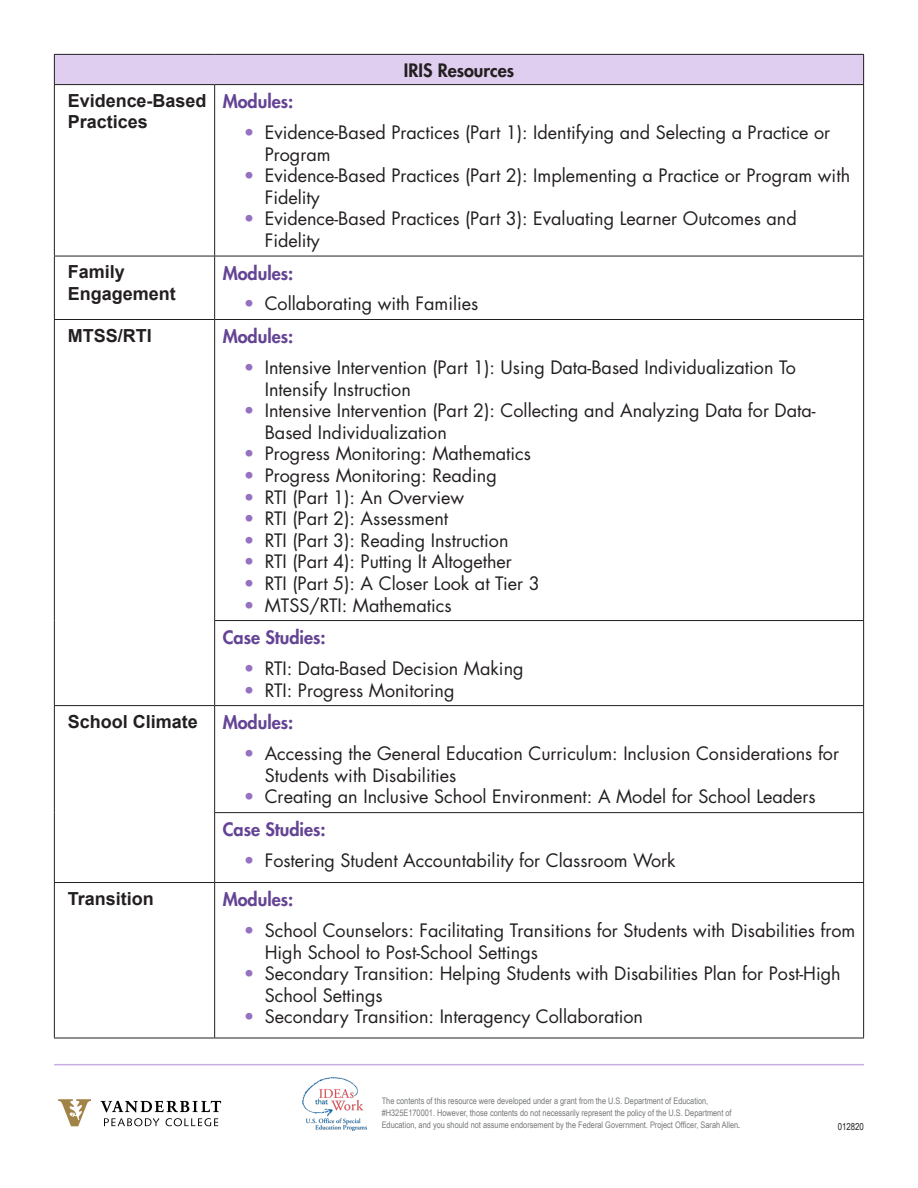
<style>
.page{position:relative;width:918px;height:1188px;background:#fff}
.page>*{position:absolute;margin:0;border:0;box-sizing:border-box;transform-origin:0 0}
.t1{font:18px/21.6px "Futura Std";color:#231f20}
.t2{font:700 18px/21.6px "Arial";color:#231f20}
.Cell_Headers{font:800 18px "Futura Std";color:#644494}
.Column_Headers{font:800 18px "Futura Std";color:#231f20}
.Paragraph_Body{font:9.6px "Arial Narrow";color:#231f20}
.Paragraph_Body-2{font:9px/12px "Arial Narrow";color:#76787b}
.s1{color:#9670c1}
.s2{font-style:italic;color:#231f20}
</style>
<div class="page">
<div style="left:54px;top:54px;width:810px;height:31px;background:#dfceef"></div>
<hr style="left:54px;top:54px;width:161px;height:1px;background:#231f20">
<svg style="left:54px;top:55px;width:1px;height:29px"></svg>
<hr style="left:215px;top:54px;width:649px;height:1px;background:#231f20">
<svg style="left:863px;top:55px;width:1px;height:29px"></svg>
<hr style="left:54px;top:84px;width:161px;height:1px;background:#231f20">
<hr style="left:54px;top:85px;width:1px;height:171px;background:#231f20">
<hr style="left:215px;top:84px;width:649px;height:1px;background:#231f20">
<hr style="left:214px;top:85px;width:1px;height:171px;background:#231f20">
<hr style="left:863px;top:85px;width:1px;height:171px;background:#231f20">
<hr style="left:54px;top:256px;width:161px;height:1px;background:#231f20">
<hr style="left:54px;top:256px;width:1px;height:63px;background:#231f20">
<hr style="left:215px;top:256px;width:649px;height:1px;background:#231f20">
<hr style="left:214px;top:256px;width:1px;height:63px;background:#231f20">
<hr style="left:863px;top:256px;width:1px;height:63px;background:#231f20">
<hr style="left:54px;top:319px;width:161px;height:1px;background:#231f20">
<hr style="left:54px;top:320px;width:1px;height:301px;background:#231f20">
<hr style="left:215px;top:319px;width:649px;height:1px;background:#231f20">
<hr style="left:214px;top:320px;width:1px;height:300px;background:#231f20">
<hr style="left:863px;top:320px;width:1px;height:300px;background:#231f20">
<hr style="left:54px;top:621px;width:1px;height:84px;background:#231f20">
<hr style="left:214px;top:620px;width:650px;height:1px;background:#231f20">
<hr style="left:214px;top:621px;width:1px;height:84px;background:#231f20">
<hr style="left:863px;top:621px;width:1px;height:84px;background:#231f20">
<hr style="left:54px;top:705px;width:161px;height:1px;background:#231f20">
<hr style="left:54px;top:706px;width:1px;height:107px;background:#231f20">
<hr style="left:215px;top:705px;width:649px;height:1px;background:#231f20">
<hr style="left:214px;top:706px;width:1px;height:106px;background:#231f20">
<hr style="left:863px;top:706px;width:1px;height:106px;background:#231f20">
<hr style="left:54px;top:813px;width:1px;height:69px;background:#231f20">
<hr style="left:214px;top:812px;width:650px;height:1px;background:#231f20">
<hr style="left:214px;top:813px;width:1px;height:69px;background:#231f20">
<hr style="left:863px;top:813px;width:1px;height:69px;background:#231f20">
<hr style="left:54px;top:882px;width:161px;height:1px;background:#231f20">
<hr style="left:54px;top:883px;width:1px;height:155px;background:#231f20">
<hr style="left:215px;top:882px;width:649px;height:1px;background:#231f20">
<hr style="left:214px;top:883px;width:1px;height:155px;background:#231f20">
<hr style="left:863px;top:883px;width:1px;height:155px;background:#231f20">
<hr style="left:54px;top:1038px;width:161px;height:1px;background:#231f20">
<hr style="left:215px;top:1038px;width:649px;height:1px;background:#231f20">
<hr style="left:54px;top:1064px;width:810px;height:1px;background:#caaee5">
<img style="left:302px;top:1077px;width:65px;height:54px">
<svg style="left:58px;top:1099px;width:33px;height:27px"></svg>
<svg style="left:101px;top:1101px;width:120px;height:11px"></svg>
<svg style="left:104px;top:1118px;width:55px;height:8px"></svg>
<svg style="left:166px;top:1118px;width:52px;height:8px"></svg>
<p class="Column_Headers" style="left:404px;top:59px;width:112px">IRIS Resources</p>
<p class="t2" style="left:68px;top:90px;width:140px">Evidence-Based<br>Practices</p>
<p class="Cell_Headers" style="left:223px;top:90px;width:72px">Modules:</p>
<p class="t1" style="left:265px;top:122px;width:567px;text-indent:-21px"><span class="s1">•</span> Evidence-Based Practices (Part 1): Identifying and Selecting a Practice or<br>Program</p>
<p class="t1" style="left:265px;top:165px;width:587px;text-indent:-21px"><span class="s1">•</span> Evidence-Based Practices (Part 2): Implementing a Practice or Program with<br>Fidelity</p>
<p class="t1" style="left:265px;top:208px;width:534px;text-indent:-21px"><span class="s1">•</span> Evidence-Based Practices (Part 3): Evaluating Learner Outcomes and<br>Fidelity</p>
<p class="t2" style="left:68px;top:262px;width:110px">Family<br>Engagement</p>
<p class="Cell_Headers" style="left:223px;top:262px;width:72px">Modules:</p>
<p class="t1" style="left:244px;top:293px;width:236px"><span class="s1">•</span> Collaborating with Families</p>
<p class="t2" style="left:68px;top:325px;width:86px">MTSS/RTI</p>
<p class="Cell_Headers" style="left:223px;top:325px;width:72px">Modules:</p>
<p class="t1" style="left:265px;top:357px;width:533px;text-indent:-21px"><span class="s1">•</span> Intensive Intervention (Part 1): Using Data-Based Individualization To<br>Intensify Instruction</p>
<p class="t1" style="left:265px;top:400px;width:552px;text-indent:-21px"><span class="s1">•</span> Intensive Intervention (Part 2): Collecting and Analyzing Data for Data-<br>Based Individualization</p>
<p class="t1" style="left:244px;top:443px;width:289px"><span class="s1">•</span> Progress Monitoring: Mathematics</p>
<p class="t1" style="left:244px;top:465px;width:255px"><span class="s1">•</span> Progress Monitoring: Reading</p>
<p class="t1" style="left:244px;top:486px;width:222px"><span class="s1">•</span> RTI (Part 1): An Overview</p>
<p class="t1" style="left:244px;top:508px;width:206px"><span class="s1">•</span> RTI (Part 2): Assessment</p>
<p class="t1" style="left:244px;top:530px;width:266px"><span class="s1">•</span> RTI (Part 3): Reading Instruction</p>
<p class="t1" style="left:244px;top:551px;width:270px"><span class="s1">•</span> RTI (Part 4): Putting It Altogether</p>
<p class="t1" style="left:244px;top:573px;width:298px"><span class="s1">•</span> RTI (Part 5): A Closer Look at Tier 3</p>
<p class="t1" style="left:244px;top:594px;width:209px"><span class="s1">•</span> MTSS/RTI: Mathematics</p>
<p class="Cell_Headers" style="left:223px;top:626px;width:104px">Case Studies:</p>
<p class="t1" style="left:244px;top:658px;width:281px"><span class="s1">•</span> RTI: Data-Based Decision Making</p>
<p class="t1" style="left:244px;top:679px;width:212px"><span class="s1">•</span> RTI: Progress Monitoring</p>
<p class="t2" style="left:68px;top:711px;width:132px">School Climate</p>
<p class="Cell_Headers" style="left:223px;top:711px;width:72px">Modules:</p>
<p class="t1" style="left:265px;top:743px;width:576px;text-indent:-21px"><span class="s1">•</span> Accessing the General Education Curriculum: Inclusion Considerations for<br>Students with Disabilities</p>
<p class="t1" style="left:244px;top:786px;width:574px"><span class="s1">•</span> Creating an Inclusive School Environment: A Model for School Leaders</p>
<p class="Cell_Headers" style="left:223px;top:818px;width:104px">Case Studies:</p>
<p class="t1" style="left:244px;top:850px;width:433px"><span class="s1">•</span> Fostering Student Accountability for Classroom Work</p>
<p class="t2" style="left:68px;top:888px;width:88px">Transition</p>
<p class="Cell_Headers" style="left:223px;top:888px;width:72px">Modules:</p>
<p class="t1" style="left:265px;top:920px;width:592px;text-indent:-21px"><span class="s1">•</span> School Counselors: Facilitating Transitions for Students with Disabilities from<br>High School to Post-School Settings</p>
<p class="t1" style="left:265px;top:963px;width:578px;text-indent:-21px"><span class="s1">•</span> Secondary Transition: Helping Students with Disabilities Plan for Post-High<br>School Settings</p>
<p class="t1" style="left:244px;top:1006px;width:401px"><span class="s1">•</span> Secondary Transition: Interagency Collaboration</p>
<p class="Paragraph_Body-2" style="left:382px;top:1094px;width:360px">The contents of this resource were developed under a grant from the U.S. Department of Education, #H325E170001. However, those contents do not necessarily represent the policy of the U.S. Department of<br>Education, and you should not assume endorsement by the Federal Government. Project Officer, Sarah Allen<span class="s2">.</span></p>
<p class="Paragraph_Body" style="left:838px;top:1119px;width:28px">012820</p>
</div>
